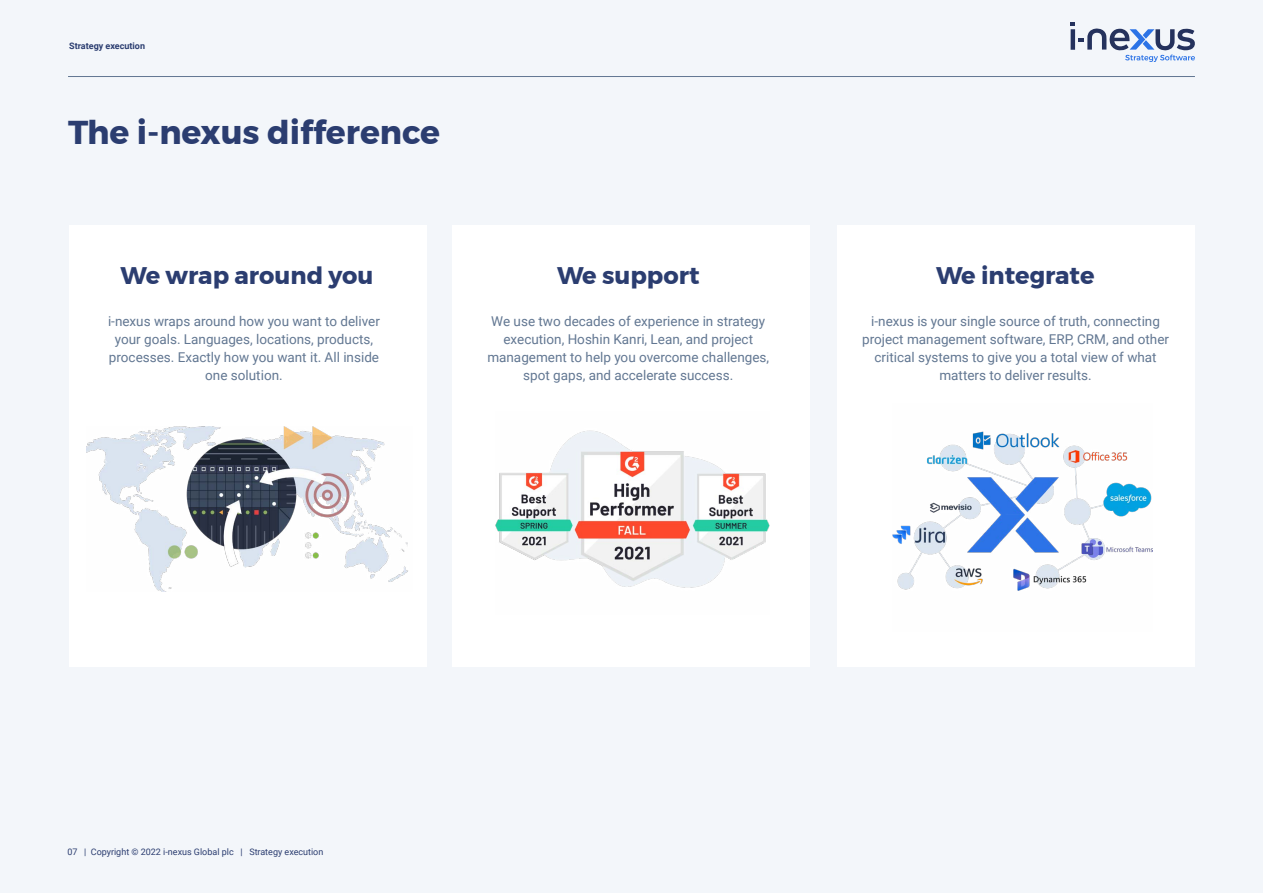
<style>
.page{position:relative;width:1263px;height:893px;background:#f3f6fa}
.page>*{position:absolute;margin:0;border:0;box-sizing:border-box;transform-origin:0 0}
.t1{font:700 33px "Montserrat";color:#2b3d70}
.t2{font:700 24px "Montserrat";color:#2b3d70}
.t3{font:13.5px/18px "Roboto";color:#627792;text-align:center}
.t4{font:9px "Roboto";color:#2b3d70}
.t5{font:700 9px "Roboto";color:#2b3d70}
</style>
<div class="page">
<div style="left:69px;top:226px;width:357px;height:441px;background:#fff"></div>
<div style="left:453px;top:226px;width:357px;height:441px;background:#fff"></div>
<div style="left:837px;top:226px;width:357px;height:441px;background:#fff"></div>
<img style="left:893px;top:431px;width:259px;height:160px">
<img style="left:496px;top:430px;width:274px;height:158px">
<img style="left:86px;top:427px;width:322px;height:165px">
<svg style="left:1070px;top:22px;width:125px;height:40px"></svg>
<hr style="left:68px;top:76px;width:1127px;height:1px;background:#627792">
<p class="t5" style="left:69px;top:39px;width:77px">Strategy execution</p>
<h1 class="t1" style="left:68px;top:105px;width:373px">The i-nexus difference</h1>
<h2 class="t2" style="left:121px;top:256px;width:254px">We wrap around you</h2>
<h2 class="t2" style="left:557px;top:256px;width:144px">We support</h2>
<h2 class="t2" style="left:936px;top:256px;width:160px">We integrate</h2>
<p class="t3" style="left:108px;top:311px;width:273px">i-nexus wraps around how you want to deliver your goals. Languages, locations, products, processes. Exactly how you want it. All inside one solution.</p>
<p class="t3" style="left:487px;top:311px;width:283px">We use two decades of experience in strategy execution, Hoshin Kanri, Lean, and project management to help you overcome challenges, spot gaps, and accelerate success.</p>
<p class="t3" style="left:862px;top:311px;width:308px">i-nexus is your single source of truth, connecting project management software, ERP, CRM, and other critical systems to give you a total view of what matters to deliver results.</p>
<p class="t4" style="left:68px;top:845px;width:257px">07 | Copyright © 2022 i-nexus Global plc | Strategy execution</p>
</div>
